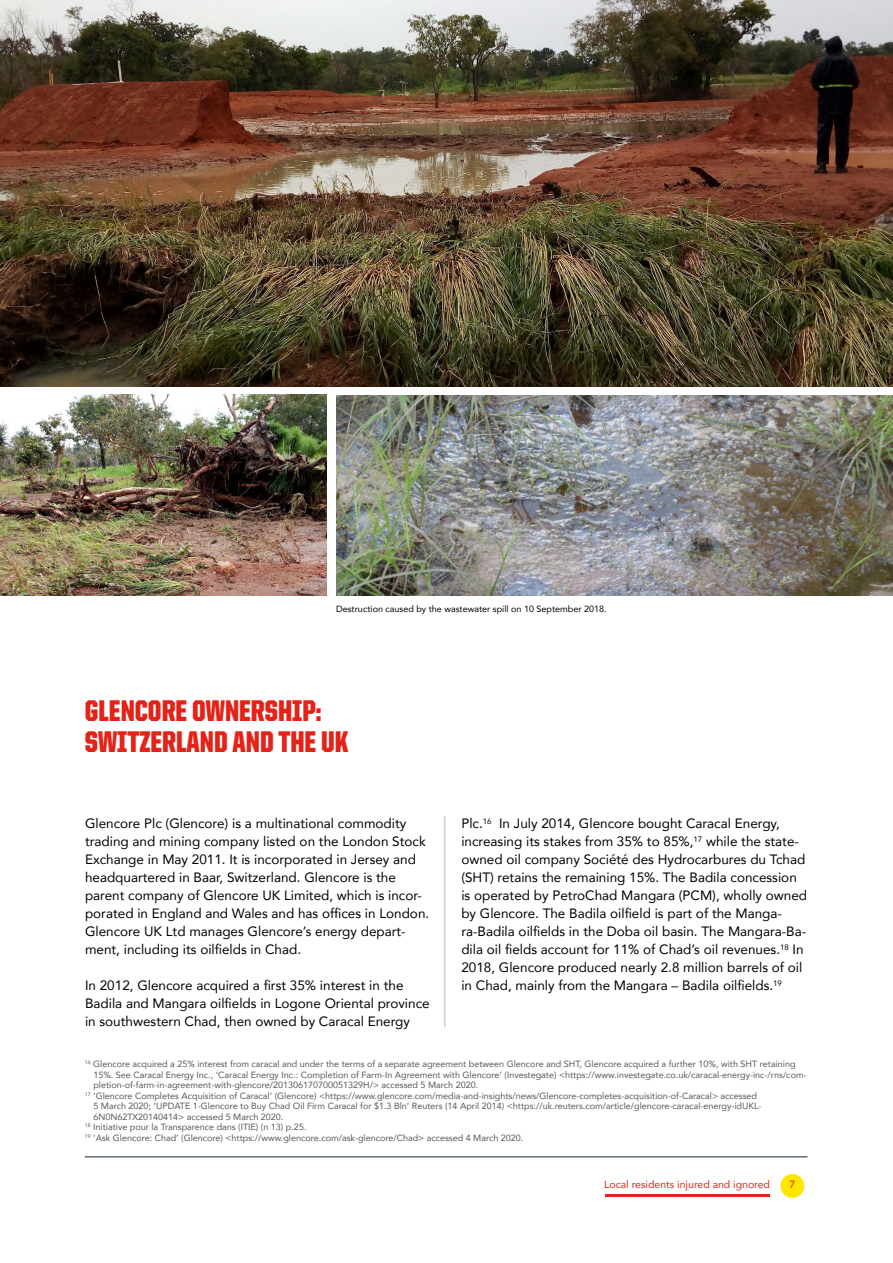
<style>
.page{position:relative;width:893px;height:1263px;background:#fff}
.page>*{position:absolute;margin:0;border:0;box-sizing:border-box;transform-origin:0 0}
.t1{font:900 30px/31.5px "United Sans Cond";color:#e42318}
.t2{font:13.5px/18px "Avenir";color:#000}
.t3{font:10.5px "Avenir";color:#e42318}
.t4{font:9px "Avenir";color:#575756}
.t5{font:9px "Avenir";color:#000}
</style>
<div class="page">
<div style="left:780px;top:1174px;width:24px;height:24px;background:#ffe500;border-radius:50%"></div>
<hr style="left:85px;top:1156px;width:722px;height:1px;background:#102234">
<hr style="left:605px;top:1194px;width:165px;height:3px;background:#e42318">
<img style="left:0;top:0;width:893px;height:386px">
<img style="left:0;top:395px;width:327px;height:201px">
<img style="left:336px;top:395px;width:557px;height:201px">
<hr style="left:445px;top:816px;width:1px;height:211px;background:#b3b2b2">
<p class="t5" style="left:336px;top:602px;width:272px">Destruction caused by the wastewater spill on 10 September 2018.</p>
<h1 class="t1" style="left:85px;top:694px;width:266px">GLENCORE OWNERSHIP:<br>SWITZERLAND AND THE UK</h1>
<p class="t2" style="left:85px;top:814px;width:346px">Glencore Plc (Glencore) is a multinational commodity trading and mining company listed on the London Stock Exchange in May 2011. It is incorporated in Jersey and headquartered in Baar, Switzerland. Glencore is the parent company of Glencore UK Limited, which is incor&shy;porated in England and Wales and has offices in London.<br>Glencore UK Ltd manages Glencore’s energy depart&shy;ment, including its oilfields in Chad.</p>
<p class="t2" style="left:85px;top:976px;width:346px">In 2012, Glencore acquired a first 35% interest in the<br>Badila and Mangara oilfields in Logone Oriental province in southwestern Chad, then owned by Caracal Energy</p>
<p class="t2" style="left:461px;top:814px;width:347px">Plc.<sup>16</sup> In July 2014, Glencore bought Caracal Energy, increasing its stakes from 35% to 85%,<sup>17</sup> while the state&shy;owned oil company Société des Hydrocarbures du Tchad (SHT) retains the remaining 15%. The Badila concession is operated by PetroChad Mangara (PCM), wholly owned by Glencore. The Badila oilfield is part of the Manga&shy;ra-Badila oilfields in the Doba oil basin. The Mangara-Ba&shy;dila oil fields account for 11% of Chad’s oil revenues.<sup>18</sup> In 2018, Glencore produced nearly 2.8 million barrels of oil in Chad, mainly from the Mangara – Badila oilfields.<sup>19</sup></p>
<p class="t4" style="left:85px;top:1057px;width:712px"><sup>16</sup> Glencore acquired a 25% interest from caracal and under the terms of a separate agreement between Glencore and SHT, Glencore acquired a further 10%, with SHT retaining</p>
<p class="t4" style="left:93px;top:1067px;width:715px">15%. See Caracal Energy Inc., ‘Caracal Energy Inc.: Completion of Farm-In Agreement with Glencore’ (Investegate) &lt;https://www.investegate.co.uk/caracal-energy-inc-/rns/com-</p>
<p class="t4" style="left:93px;top:1078px;width:386px">pletion-of-farm-in-agreement-with-glencore/201306170700051329H/&gt; accessed 5 March 2020.</p>
<p class="t4" style="left:85px;top:1088px;width:674px"><sup>17</sup> ‘Glencore Completes Acquisition of Caracal’ (Glencore) &lt;https://www.glencore.com/media-and-insights/news/Glencore-completes-acquisition-of-Caracal&gt; accessed</p>
<p class="t4" style="left:93px;top:1099px;width:670px">5 March 2020; ‘UPDATE 1-Glencore to Buy Chad Oil Firm Caracal for $1.3 Bln’ Reuters (14 April 2014) &lt;https://uk.reuters.com/article/glencore-caracal-energy-idUKL-</p>
<p class="t4" style="left:93px;top:1109px;width:192px">6N0N62TX20140414&gt; accessed 5 March 2020.</p>
<p class="t4" style="left:85px;top:1120px;width:223px"><sup>18</sup> Initiative pour la Transparence dans (ITIE) (n 13) p.25.</p>
<p class="t4" style="left:85px;top:1130px;width:440px"><sup>19</sup> ‘Ask Glencore: Chad’ (Glencore) &lt;https://www.glencore.com/ask-glencore/Chad&gt; accessed 4 March 2020.</p>
<p class="t3" style="left:604px;top:1176px;width:167px">Local residents injured and ignored</p>
<p class="t3" style="left:789px;top:1176px;width:7px">7</p>
</div>
